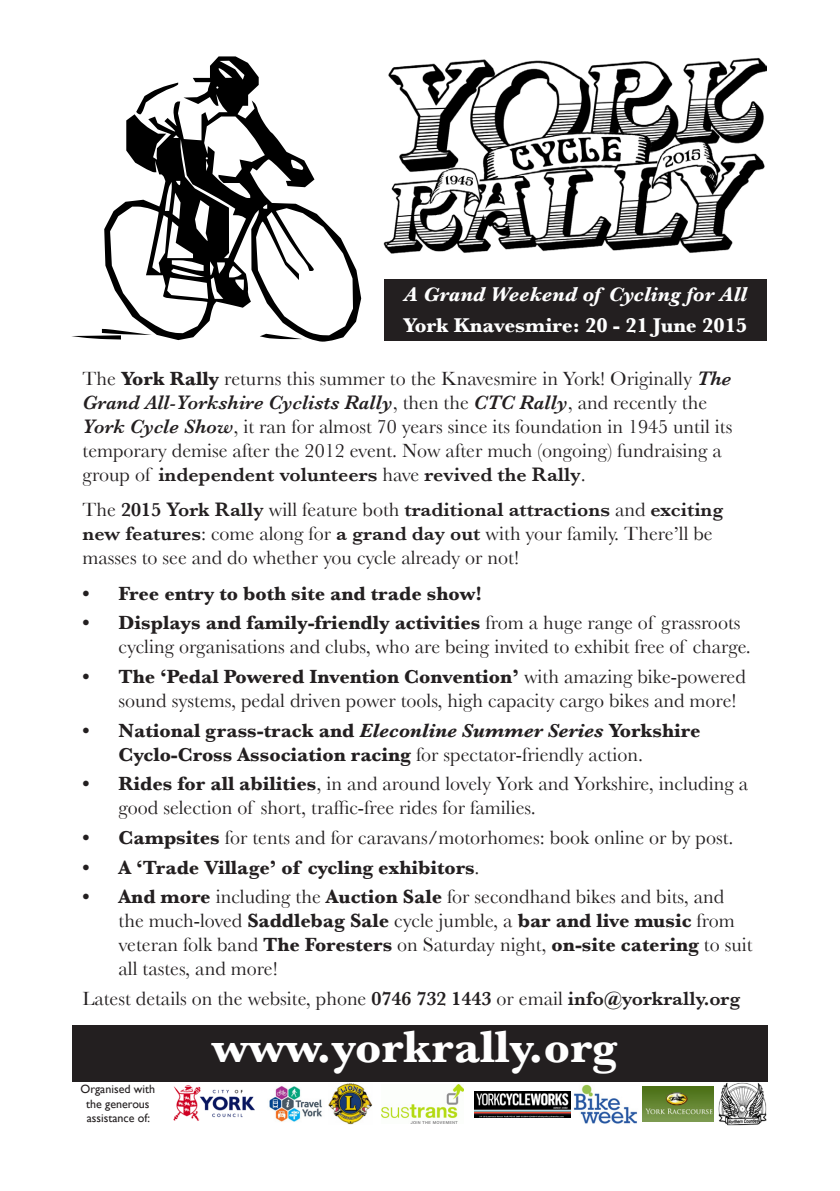
<style>
.page{position:relative;width:840px;height:1191px;background:#fff}
.page>*{position:absolute;margin:0;border:0;box-sizing:border-box;transform-origin:0 0}
.t1{font:700 46.8px "Baskerville";color:#fff}
.t2{font:italic 700 21px/30.8px "Baskerville";color:#fff}
.t3{font:20px/24px "Baskerville";color:#231f20}
.t4{font:700 20px/24px "Baskerville";color:#231f20}
.t5{font:12px/14.4px "Gill Sans";color:#231f20;text-align:center}
.s1{font-style:normal}
.s2{font-weight:700}
.s3{font-weight:600;font-style:italic}
.s4{font-weight:600}
.s5{font-style:italic}
.s6{font-weight:400}
</style>
<div class="page">
<img style="left:163px;top:1081px;width:102px;height:40px">
<img style="left:474px;top:1091px;width:96px;height:26px">
<img style="left:381px;top:1085px;width:82px;height:38px">
<img style="left:329px;top:1084px;width:43px;height:40px">
<img style="left:267px;top:1081px;width:57px;height:41px">
<img style="left:571px;top:1081px;width:67px;height:43px">
<img style="left:716px;top:1081px;width:51px;height:45px">
<img style="left:642px;top:1086px;width:70px;height:35px">
<div style="left:384px;top:279px;width:382px;height:61px;background:#231f20"></div>
<div style="left:72px;top:1025px;width:695px;height:56px;background:#231f20"></div>
<svg style="left:71px;top:56px;width:290px;height:286px"></svg>
<img style="left:383px;top:58px;width:383px;height:196px">
<p class="t2" style="left:403px;top:279px;width:346px">A Grand Weekend of Cycling for All<br><span class="s1">York Knavesmire: 20 - 21 June 2015</span></p>
<p class="t3" style="left:82px;top:366px;width:651px">The <span class="s2">York Rally</span> returns this summer to the Knavesmire in York! Originally <span class="s3">The Grand All-Yorkshire Cyclists Rally</span>, then the <span class="s3">CTC Rally</span>, and recently the <span class="s3">York Cycle Show</span>, it ran for almost 70 years since its foundation in 1945 until its temporary demise after the 2012 event. Now after much (ongoing) fundraising a group of <span class="s4">independent volunteers</span> have <span class="s4">revived the Rally</span>.</p>
<p class="t3" style="left:82px;top:497px;width:642px">The <span class="s4">2015 York Rally</span> will feature both <span class="s4">traditional attractions</span> and <span class="s4">exciting new features</span>: come along for <span class="s4">a grand day out</span> with your family. There’ll be masses to see and do whether you cycle already or not!</p>
<p class="t4" style="left:82px;top:581px;width:401px">• Free entry to both site and trade show!</p>
<p class="t3" style="left:118px;top:610px;width:633px;text-indent:-36px"><span class="s2">• Displays and family-friendly activities</span> from a huge range of grassroots cycling organisations and clubs, who are being invited to exhibit free of charge.</p>
<p class="t3" style="left:118px;top:664px;width:628px;text-indent:-36px"><span class="s2">• The ‘Pedal Powered Invention Convention’</span> with amazing bike-powered sound systems, pedal driven power tools, high capacity cargo bikes and more!</p>
<p class="t4" style="left:118px;top:718px;width:583px;text-indent:-36px">• National grass-track and <span class="s5">Eleconline Summer Series</span> Yorkshire<br>Cyclo-Cross Association racing <span class="s6">for spectator-friendly action.</span></p>
<p class="t3" style="left:118px;top:771px;width:630px;text-indent:-36px"><span class="s2">• Rides for all abilities</span>, in and around lovely York and Yorkshire, including a good selection of short, traffic-free rides for families.</p>
<p class="t3" style="left:82px;top:825px;width:652px"><span class="s2">• Campsites</span> for tents and for caravans/motorhomes: book online or by post.</p>
<p class="t4" style="left:82px;top:855px;width:398px">• A ‘Trade Village’ of cycling exhibitors<span class="s6">.</span></p>
<p class="t3" style="left:118px;top:884px;width:635px;text-indent:-36px"><span class="s2">• And more</span> including the <span class="s2">Auction Sale</span> for secondhand bikes and bits, and the much-loved <span class="s2">Saddlebag Sale</span> cycle jumble, a <span class="s2">bar and live music</span> from veteran folk band <span class="s2">The Foresters</span> on Saturday night, <span class="s2">on-site catering</span> to suit all tastes, and more!</p>
<p class="t3" style="left:82px;top:986px;width:659px">Latest details on the website, phone <span class="s4">0746 732 1443</span> or email <span class="s4">info@yorkrally.org</span></p>
<p class="t5" style="left:80px;top:1082px;width:76px">Organised with the generous assistance of:</p>
<p class="t1" style="left:212px;top:1019px;width:406px">www.yorkrally.org</p>
</div>
